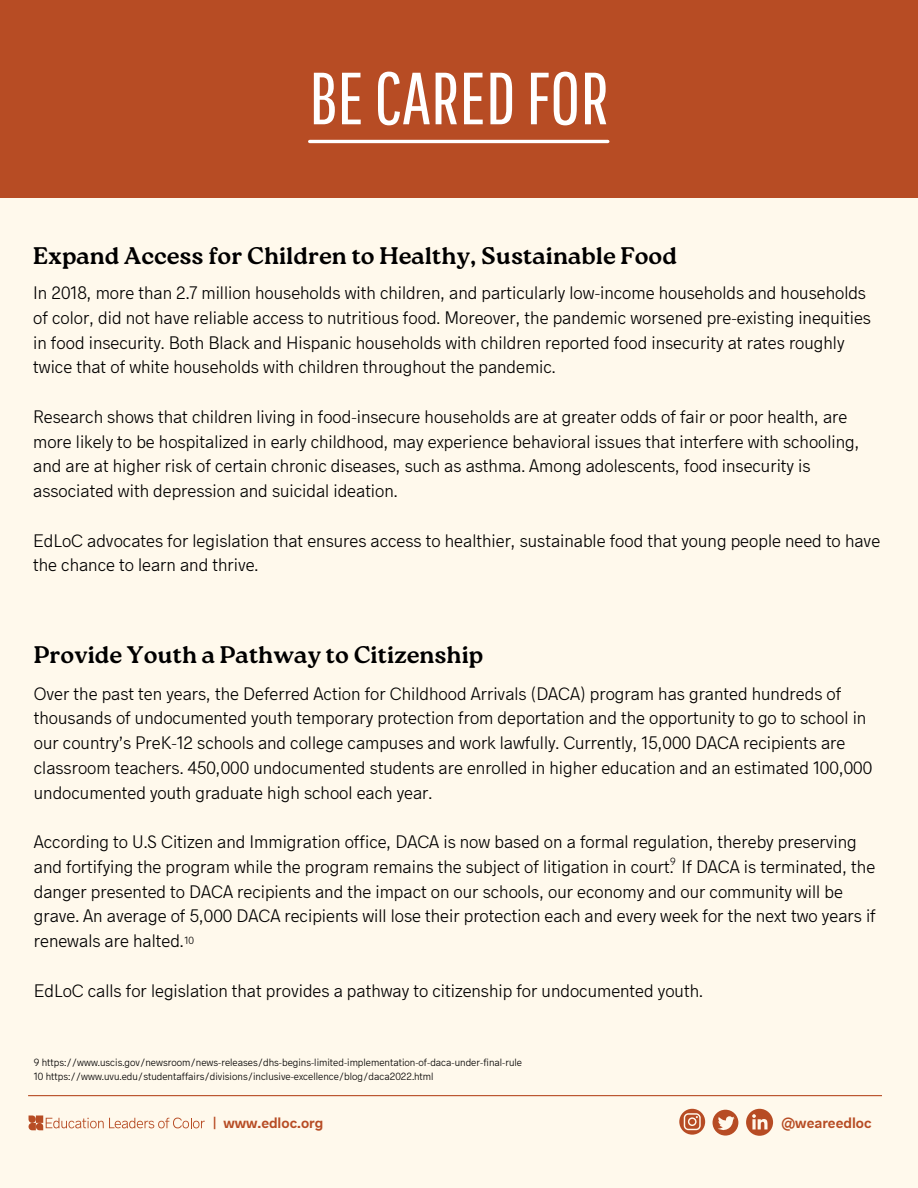
<style>
.page{position:relative;width:918px;height:1188px;background:#fff9ec}
.page>*{position:absolute;margin:0;border:0;box-sizing:border-box;transform-origin:0 0}
.t1{font:73.65px "Pathway Gothic One";color:#fff}
.t2{font:700 24px "Roca Two";color:#000}
.t3{font:300 18px/24.8px "Hanken Sans";color:#000}
.t4{font:600 15px "Hanken Sans";color:#b74c24}
.t5{font:300 10.5px "Hanken Sans";color:#000}
</style>
<div class="page">
<hr style="left:28px;top:1095px;width:854px;height:1px;background:#b74c24">
<svg style="left:29px;top:1116px;width:176px;height:14px"></svg>
<svg style="left:679px;top:1109px;width:26px;height:26px"></svg>
<svg style="left:713px;top:1110px;width:25px;height:26px"></svg>
<svg style="left:746px;top:1109px;width:27px;height:27px"></svg>
<div style="left:0;top:0;width:918px;height:198px;background:#b74c24"></div>
<hr style="left:310px;top:140px;width:298px;height:3px;background:#fff">
<p class="t1" style="left:309px;top:54px;width:301px">BECARED FOR</p>
<p class="t2" style="left:33px;top:242px;width:645px">Expand Access for Children to Healthy, Sustainable Food</p>
<p class="t3" style="left:33px;top:280px;width:839px">In 2018, more than 2.7 million households with children, and particularly low-income households and households of color, did not have reliable access to nutritious food. Moreover, the pandemic worsened pre-existing inequities in food insecurity. Both Black and Hispanic households with children reported food insecurity at rates roughly twice that of white households with children throughout the pandemic.</p>
<p class="t3" style="left:33px;top:403px;width:828px">Research shows that children living in food-insecure households are at greater odds of fair or poor health, are more likely to be hospitalized in early childhood, may experience behavioral issues that interfere with schooling, and are at higher risk of certain chronic diseases, such as asthma. Among adolescents, food insecurity is associated with depression and suicidal ideation.</p>
<p class="t3" style="left:33px;top:527px;width:849px">EdLoC advocates for legislation that ensures access to healthier, sustainable food that young people need to have the chance to learn and thrive.</p>
<p class="t2" style="left:34px;top:641px;width:451px">Provide Youth a Pathway to Citizenship</p>
<p class="t3" style="left:34px;top:680px;width:840px">Over the past ten years, the Deferred Action for Childhood Arrivals (DACA) program has granted hundreds of thousands of undocumented youth temporary protection from deportation and the opportunity to go to school in our country’s PreK-12 schools and college campuses and work lawfully. Currently, 15,000 DACA recipients are classroom teachers. 450,000 undocumented students are enrolled in higher education and an estimated 100,000 undocumented youth graduate high school each year.</p>
<p class="t3" style="left:34px;top:829px;width:843px">According to U.S Citizen and Immigration office, DACA is now based on a formal regulation, thereby preserving and fortifying the program while the program remains the subject of litigation in court. If DACA is terminated, the danger presented to DACA recipients and the impact on our schools, our economy and our community will be grave. An average of 5,000 DACA recipients will lose their protection each and every week for the next two years if renewals are halted.</p>
<p class="t3" style="left:34px;top:977px;width:670px">EdLoC calls for legislation that provides a pathway to citizenship for undocumented youth.</p>
<p class="t5" style="left:670px;top:855px;width:7px">9</p>
<p class="t5" style="left:184px;top:933px;width:11px">10</p>
<p class="t5" style="left:34px;top:1056px;width:490px">9 https://www.uscis.gov/newsroom/news-releases/dhs-begins-limited-implementation-of-daca-under-final-rule</p>
<p class="t5" style="left:34px;top:1070px;width:401px">10 https://www.uvu.edu/studentaffairs/divisions/inclusive-excellence/blog/daca2022.html</p>
<p class="t4" style="left:213px;top:1113px;width:112px">| www.edloc.org</p>
<p class="t4" style="left:781px;top:1113px;width:92px">@weareedloc</p>
</div>
